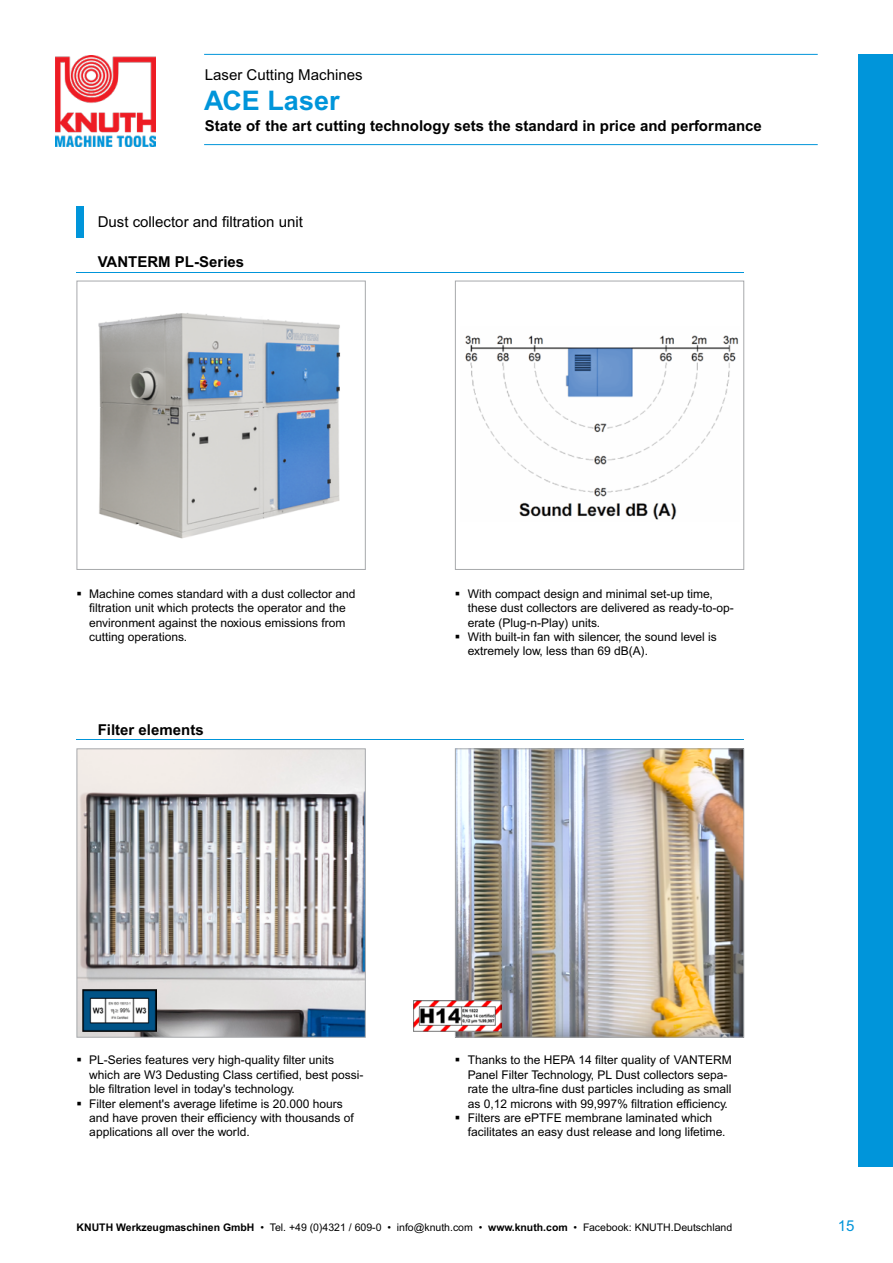
<style>
.page{position:relative;width:893px;height:1263px;background:#fff}
.page>*{position:absolute;margin:0;border:0;box-sizing:border-box;transform-origin:0 0}
.t1{font:700 27px "Arial MT Pro";color:#0095da}
.t2{font:700 15px "Arial MT Pro";color:#000}
.t3{font:15px "Arial MT Pro";color:#000}
.t4{font:15px "Arial MT Pro";color:#0095da}
.t5{font:12px/14.4px "Arial MT Pro";color:#000}
.t6{font:10.5px "Arial MT Pro";color:#000}
.s1{font-weight:700}
</style>
<div class="page">
<img style="left:98px;top:313px;width:243px;height:226px">
<div style="left:77px;top:281px;width:289px;height:289px;border:1px solid #a7a9ac"></div>
<img style="left:465px;top:335px;width:274px;height:185px">
<div style="left:455px;top:281px;width:289px;height:289px;border:1px solid #a7a9ac"></div>
<img style="left:79px;top:750px;width:285px;height:285px">
<div style="left:77px;top:748px;width:289px;height:289px;border:1px solid #a7a9ac"></div>
<img style="left:457px;top:750px;width:285px;height:285px">
<div style="left:455px;top:748px;width:289px;height:289px;border:1px solid #a7a9ac"></div>
<img style="left:56px;top:55px;width:99px;height:91px">
<div style="left:77px;top:206px;width:7px;height:31px;background:#0095da"></div>
<div style="left:859px;top:54px;width:34px;height:1112px;background:#0095da"></div>
<hr style="left:204px;top:54px;width:614px;height:1px;background:#0095da">
<hr style="left:204px;top:144px;width:614px;height:1px;background:#0095da">
<hr style="left:77px;top:740px;width:667px;height:1px;background:#0095da">
<img style="left:82px;top:989px;width:74px;height:42px">
<img style="left:414px;top:1000px;width:88px;height:31px">
<hr style="left:77px;top:272px;width:667px;height:1px;background:#0095da">
<p class="t3" style="left:205px;top:66px;width:159px">Laser Cutting Machines</p>
<p class="t2" style="left:205px;top:117px;width:558px">State of the art cutting technology sets the standard in price and performance</p>
<h1 class="t1" style="left:204px;top:84px;width:137px">ACE Laser</h1>
<p class="t3" style="left:98px;top:213px;width:207px">Dust collector and filtration unit</p>
<p class="t2" style="left:98px;top:253px;width:148px">VANTERM PL-Series</p>
<p class="t5" style="left:89px;top:587px;width:268px">Machine comes standard with a dust collector and filtration unit which protects the operator and the environment against the noxious emissions from cutting operations.</p>
<p class="t5" style="left:468px;top:587px;width:268px">With compact design and minimal set-up time, these dust collectors are delivered as ready-to-op&shy;erate (Plug-n-Play) units.<br>With built-in fan with silencer, the sound level is extremely low, less than 69 dB(A).</p>
<p class="t2" style="left:98px;top:721px;width:107px">Filter elements</p>
<p class="t5" style="left:89px;top:1053px;width:276px">PL-Series features very high-quality filter units which are W3 Dedusting Class certified, best possi&shy;ble filtration level in today's technology.<br>Filter element's average lifetime is 20.000 hours and have proven their efficiency with thousands of applications all over the world.</p>
<p class="t5" style="left:468px;top:1053px;width:266px">Thanks to the HEPA 14 filter quality of VANTERM Panel Filter Technology, PL Dust collectors sepa&shy;rate the ultra-fine dust particles including as small as 0,12 microns with 99,997% filtration efficiency.<br>Filters are ePTFE membrane laminated which facilitates an easy dust release and long lifetime.</p>
<p class="t6" style="left:77px;top:1222px;width:657px"><span class="s1">KNUTH Werkzeugmaschinen GmbH</span> • Tel. +49 (0)4321 / 609-0 • info@knuth.com • <span class="s1">www.knuth.com</span> • Facebook: KNUTH.Deutschland</p>
<p class="t4" style="left:838px;top:1217px;width:18px">15</p>
</div>
